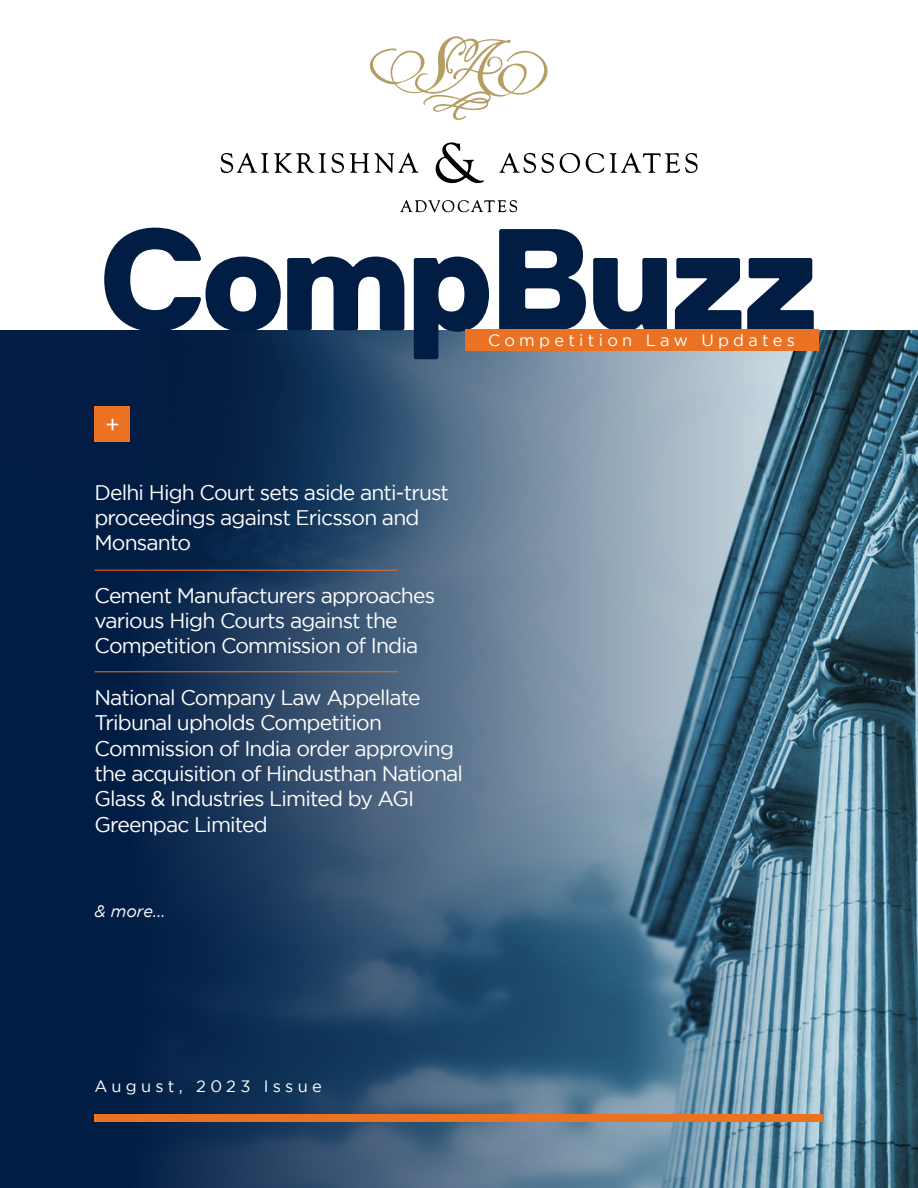
<style>
.page{position:relative;width:918px;height:1188px;background:#fff}
.page>*{position:absolute;margin:0;border:0;box-sizing:border-box;transform-origin:0 0}
.t1{font:800 144.6px "Dell Replica";letter-spacing:-.02em;color:#021d44}
.t2{font:21.15px/25.3px "Gotham";letter-spacing:-.04em;color:#fff}
.t3{font:16.5px "Gotham";letter-spacing:.26em;color:#fff}
.t4{font:italic 16.5px "Gotham";color:#fff}
</style>
<div class="page">
<img style="left:0;top:330px;width:918px;height:858px">
<div style="left:465px;top:330px;width:353px;height:21px;background:#ec7223"></div>
<div style="left:94px;top:406px;width:36px;height:36px;background:#ec7223"></div>
<div style="left:94px;top:1114px;width:730px;height:8px;background:#ec7223"></div>
<svg style="left:107px;top:419px;width:11px;height:11px"></svg>
<hr style="left:94px;top:570px;width:304px;height:1px;background:#ec7223">
<hr style="left:94px;top:672px;width:304px;height:1px;background:#ec7223">
<svg style="left:370px;top:36px;width:178px;height:84px"></svg>
<svg style="left:435px;top:142px;width:49px;height:41px"></svg>
<svg style="left:350px;top:153px;width:69px;height:20px"></svg>
<svg style="left:499px;top:153px;width:105px;height:20px"></svg>
<svg style="left:610px;top:153px;width:87px;height:20px"></svg>
<svg style="left:220px;top:153px;width:124px;height:20px"></svg>
<svg style="left:400px;top:200px;width:118px;height:13px"></svg>
<h1 class="t1" style="left:100px;top:200px;width:720px">CompBuzz</h1>
<p class="t3" style="left:488px;top:331px;width:308px">Competition Law Updates</p>
<p class="t2" style="left:94px;top:479px;width:356px">Delhi High Court sets aside anti-trust proceedings against Ericsson and<br>Monsanto</p>
<p class="t2" style="left:94px;top:582px;width:342px">Cement Manufacturers approaches various High Courts against the<br>Competition Commission of India</p>
<p class="t2" style="left:94px;top:685px;width:370px">National Company Law Appellate<br>Tribunal upholds Competition<br>Commission of India order approving the acquisition of Hindusthan National<br>Glass &amp; Industries Limited by AGI<br>Greenpac Limited</p>
<p class="t4" style="left:94px;top:902px;width:73px">&amp; more...</p>
<p class="t3" style="left:94px;top:1077px;width:229px">August, 2023 Issue</p>
</div>
